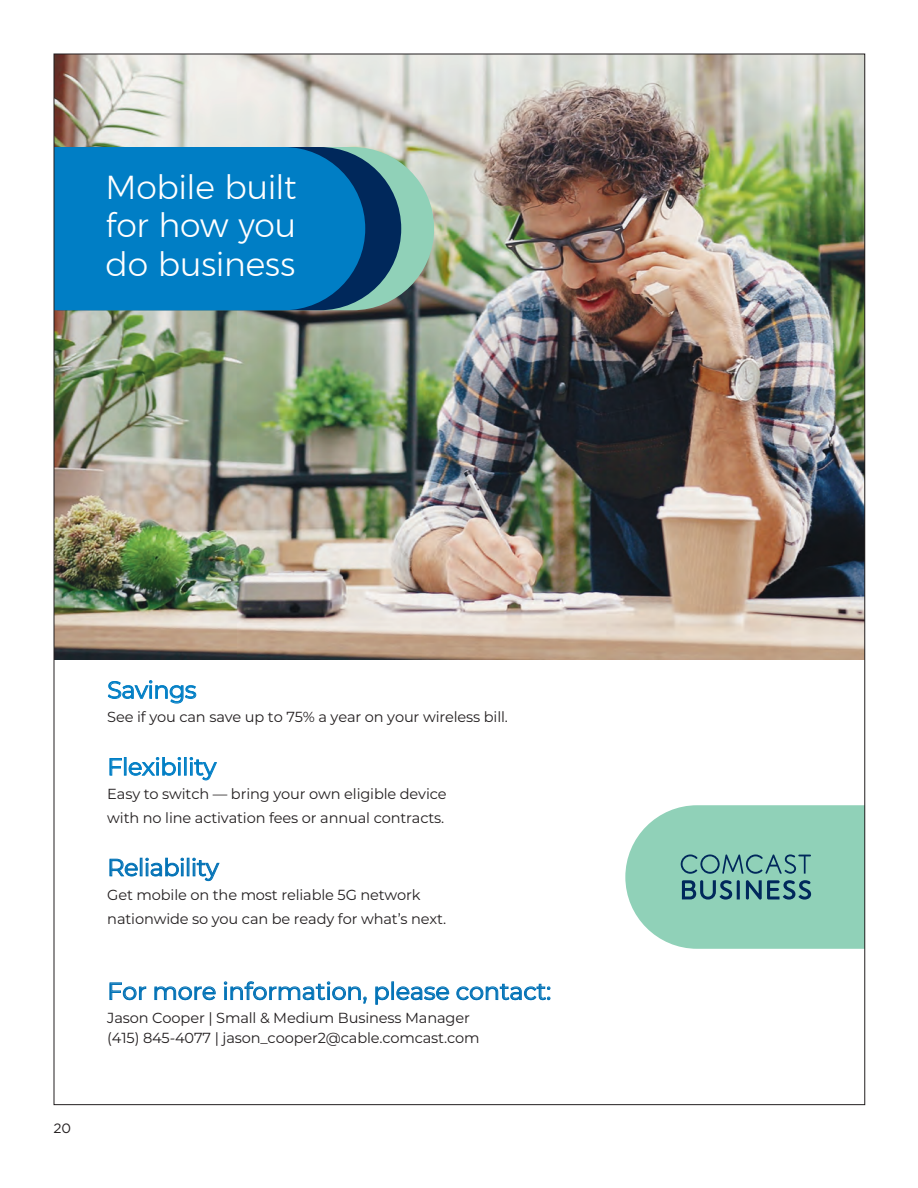
<style>
.page{position:relative;width:918px;height:1188px;background:#fff}
.page>*{position:absolute;margin:0;border:0;box-sizing:border-box;transform-origin:0 0}
.t1{font:300 33.15px/38.4px "Montserrat";letter-spacing:-.01em;color:#fff;text-align:justify}
.t2{font:23.85px "Montserrat";letter-spacing:-.005em;color:#0272b6}
.t3{font:23.85px "Montserrat";letter-spacing:-.015em;color:#007ec5}
.t4{font:14.55px/23.9px "Montserrat";letter-spacing:-.01em;color:#231f20}
.t5{font:13.5px "Gotham";color:#231f20}
</style>
<div class="page">
<img style="left:56px;top:56px;width:807px;height:604px">
<svg style="left:401px;top:147px;width:33px;height:163px;fill:#90d1b8"></svg>
<svg style="left:365px;top:147px;width:36px;height:163px;fill:#00285b"></svg>
<div style="left:56px;top:147px;width:309px;height:163px;background:#007ec5"></div>
<svg style="left:625px;top:805px;width:238px;height:144px"></svg>
<p class="t1" style="left:106px;top:168px;width:193px">Mobile built for how you do business</p>
<p class="t5" style="left:53px;top:1120px;width:19px">20</p>
<p class="t3" style="left:107px;top:674px;width:91px">Savings</p>
<p class="t4" style="left:107px;top:705px;width:402px">See if you can save up to 75% a year on your wireless bill.</p>
<p class="t3" style="left:107px;top:750px;width:111px">Flexibility</p>
<p class="t4" style="left:107px;top:781px;width:341px">Easy to switch — bring your own eligible device with no line activation fees or annual contracts.</p>
<p class="t2" style="left:107px;top:851px;width:113px">Reliability</p>
<p class="t4" style="left:107px;top:882px;width:340px">Get mobile on the most reliable 5G network nationwide so you can be ready for what’s next.</p>
<p class="t2" style="left:107px;top:975px;width:445px">For more information, please contact:</p>
<p class="t4" style="left:107px;top:1008px;width:374px;line-height:20px">Jason Cooper | Small &amp; Medium Business Manager (415) 845-4077 | jason_cooper2@cable.comcast.com</p>
</div>
